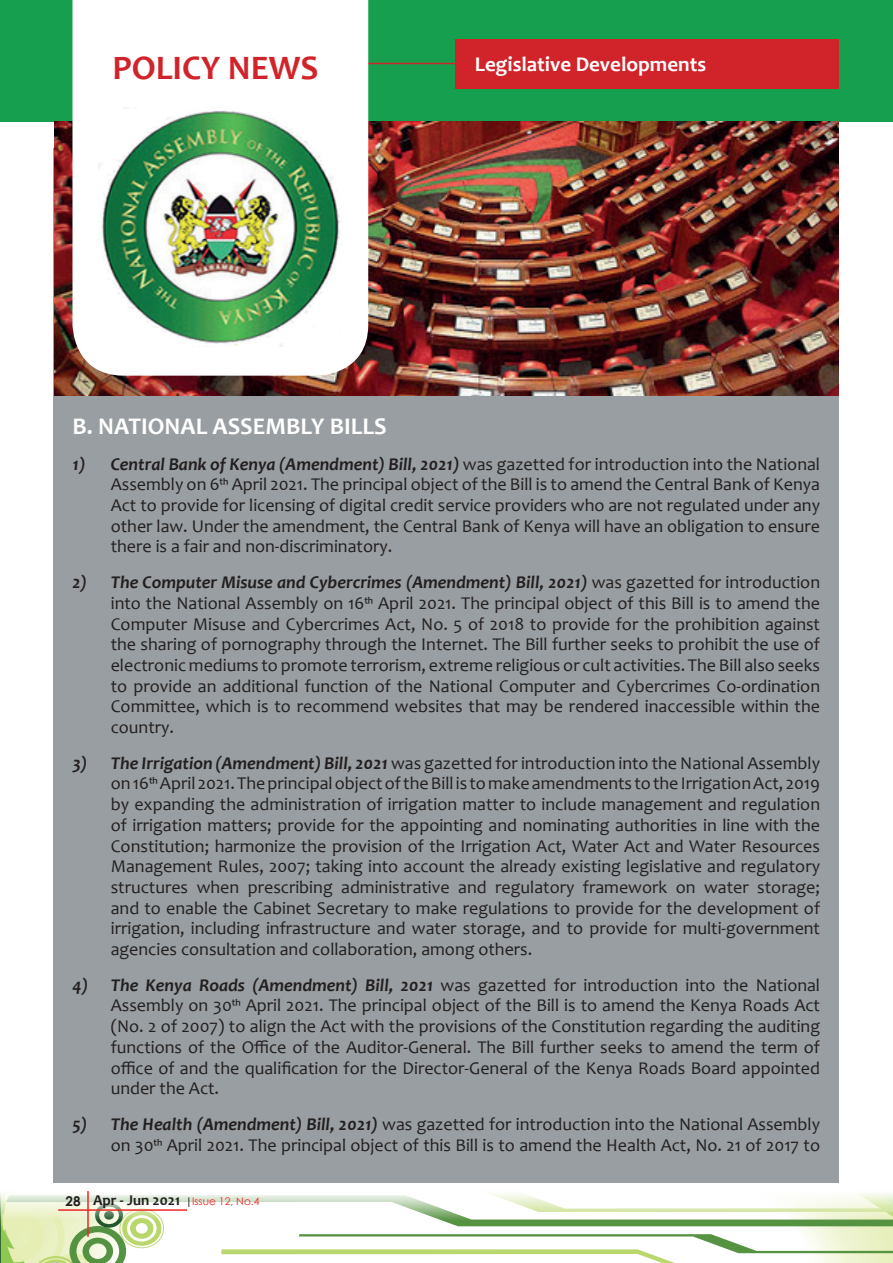
<style>
.page{position:relative;width:893px;height:1263px;background:#fff}
.page>*{position:absolute;margin:0;border:0;box-sizing:border-box;transform-origin:0 0}
.t1{font:700 34.5px "Candara";color:#d1232a}
.t2{font:700 24px "Candara";color:#fff}
.t3{font:700 21px "Candara";color:#fff}
.t4{font:18px/20.7px "Candara";color:#231f20;text-align:justify}
.t5{font:10.5px "Century Gothic";color:#ee2826}
.s1{font-weight:700;font-style:italic}
.s2{font-weight:700;font-size:13.5px;color:#231f20}
.s3{font-family:"Candara";font-weight:700;font-size:15px;color:#231f20}
.s4{font-weight:700;color:#231f20}
</style>
<div class="page">
<svg style="left:2px;top:1137px;width:891px;height:126px"></svg>
<hr style="left:87px;top:1191px;width:2px;height:46px;background:#ee2826">
<hr style="left:58px;top:1209px;width:129px;height:2px;background:#ee2826">
<div style="left:54px;top:148px;width:785px;height:1034px;background:#989ea1"></div>
<div style="left:0;top:0;width:893px;height:121px;background:#169f4e"></div>
<hr style="left:308px;top:63px;width:456px;height:1px;background:#d1232a">
<div style="left:455px;top:39px;width:383px;height:50px;background:#d1232a"></div>
<img style="left:54px;top:121px;width:784px;height:275px">
<div style="left:72px;top:0;width:296px;height:376px;background:#fff"></div>
<img style="left:99px;top:108px;width:243px;height:239px">
<h1 class="t1" style="left:113px;top:46px;width:207px">POLICY NEWS</h1>
<p class="t3" style="left:475px;top:51px;width:233px">Legislative Developments</p>
<h2 class="t2" style="left:72px;top:411px;width:316px">B. NATIONAL ASSEMBLY BILLS</h2>
<p class="t4" style="left:111px;top:453px;width:711px;text-indent:-38px"><span class="s1">1) Central Bank of Kenya (Amendment) Bill, 2021)</span> was gazetted for introduction into the National Assembly on 6th April 2021. The principal object of the Bill is to amend the Central Bank of Kenya Act to provide for licensing of digital credit service providers who are not regulated under any other law. Under the amendment, the Central Bank of Kenya will have an obligation to ensure there is a fair and non-discriminatory.</p>
<p class="t4" style="left:111px;top:572px;width:711px;text-indent:-38px"><span class="s1">2) The Computer Misuse and Cybercrimes (Amendment) Bill, 2021)</span> was gazetted for introduction into the National Assembly on 16th April 2021. The principal object of this Bill is to amend the Computer Misuse and Cybercrimes Act, No. 5 of 2018 to provide for the prohibition against the sharing of pornography through the Internet. The Bill further seeks to prohibit the use of electronic mediums to promote terrorism, extreme religious or cult activities. The Bill also seeks to provide an additional function of the National Computer and Cybercrimes Co-ordination Committee, which is to recommend websites that may be rendered inaccessible within the country.</p>
<p class="t4" style="left:111px;top:752px;width:711px;text-indent:-38px"><span class="s1">3) The Irrigation (Amendment) Bill, 2021</span> was gazetted for introduction into the National Assembly on 16th April 2021. The principal object of the Bill is to make amendments to the Irrigation Act, 2019 by expanding the administration of irrigation matter to include management and regulation of irrigation matters; provide for the appointing and nominating authorities in line with the Constitution; harmonize the provision of the Irrigation Act, Water Act and Water Resources Management Rules, 2007; taking into account the already existing legislative and regulatory structures when prescribing administrative and regulatory framework on water storage; and to enable the Cabinet Secretary to make regulations to provide for the development of irrigation, including infrastructure and water storage, and to provide for multi-government agencies consultation and collaboration, among others.</p>
<p class="t4" style="left:111px;top:974px;width:711px;text-indent:-38px"><span class="s1">4) The Kenya Roads (Amendment) Bill, 2021</span> was gazetted for introduction into the National Assembly on 30th April 2021. The principal object of the Bill is to amend the Kenya Roads Act (No. 2 of 2007) to align the Act with the provisions of the Constitution regarding the auditing functions of the Office of the Auditor-General. The Bill further seeks to amend the term of office of and the qualification for the Director-General of the Kenya Roads Board appointed under the Act.</p>
<p class="t4" style="left:72px;top:1113px;width:749px;text-align:right"><span class="s1">5) The Health (Amendment) Bill, 2021)</span> was gazetted for introduction into the National Assembly on 30th April 2021. The principal object of this Bill is to amend the Health Act, No. 21 of 2017 to</p>
<p class="t5" style="left:66px;top:1193px;width:196px"><span class="s2">28</span> <span class="s3">Apr - Jun 2021</span> <span class="s4">|</span>Issue 12, No.4</p>
</div>
